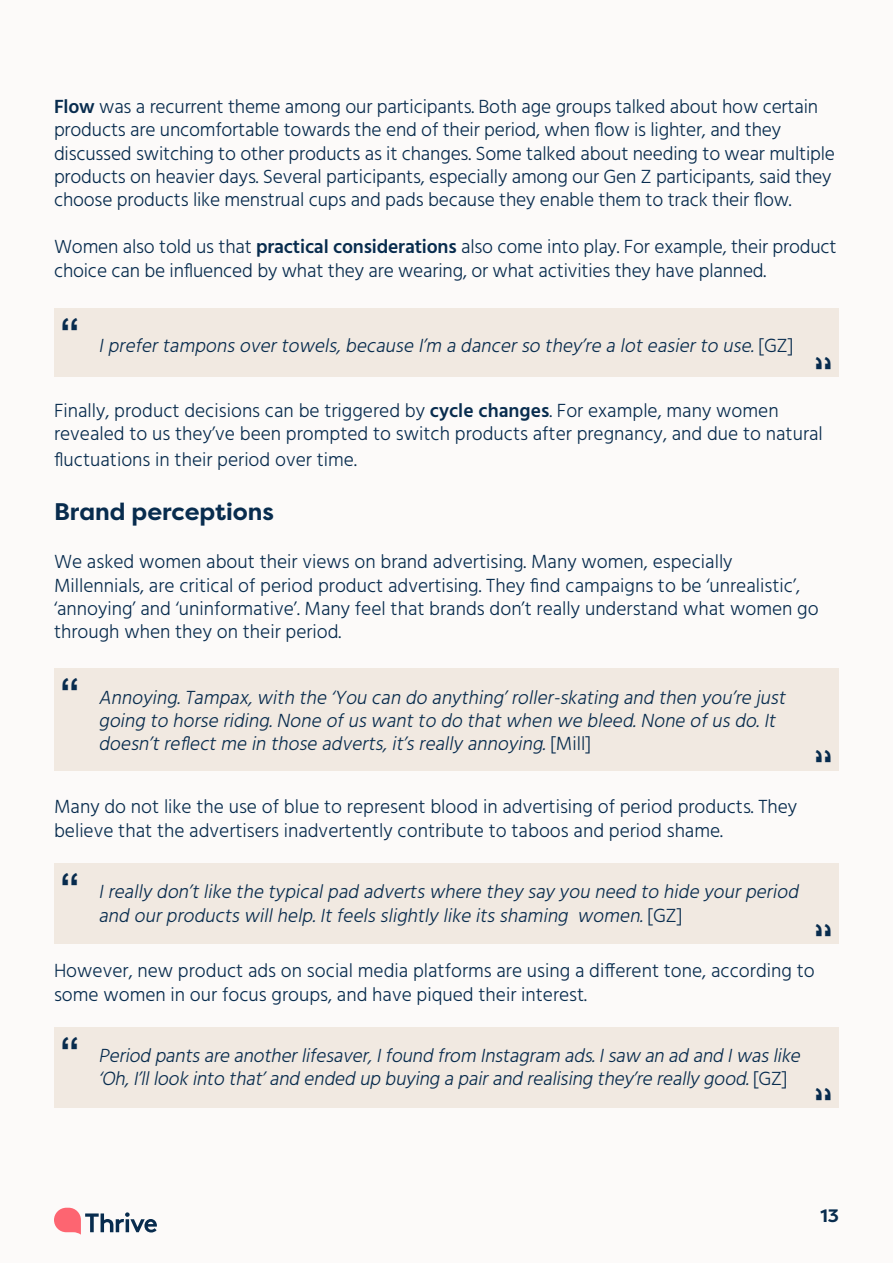
<style>
.page{position:relative;width:893px;height:1263px;background:#fcfaf9}
.page>*{position:absolute;margin:0;border:0;box-sizing:border-box;transform-origin:0 0}
.t1{font:700 39px "Arial";color:#082c4e}
.t2{font:700 24px "Filson Pro";color:#082c4e}
.t3{font:300 19.5px/23.4px "Hind";color:#082c4e}
.t4{font:italic 300 19.5px/23.4px "Hind";color:#082c4e}
.t5{font:700 18px "Filson Pro";color:#082c4e}
.s1{font-weight:600}
.s2{font-style:normal}
</style>
<div class="page">
<svg style="left:54px;top:1208px;width:103px;height:26px"></svg>
<div style="left:54px;top:308px;width:785px;height:68px;background:#f1e9e1"></div>
<div style="left:54px;top:669px;width:785px;height:102px;background:#f1e9e1"></div>
<div style="left:54px;top:863px;width:785px;height:81px;background:#f1e9e1"></div>
<div style="left:54px;top:1027px;width:785px;height:81px;background:#f1e9e1"></div>
<p class="t3" style="left:54px;top:96px;width:783px"><span class="s1">Flow</span> was a recurrent theme among our participants. Both age groups talked about how certain products are uncomfortable towards the end of their period, when flow is lighter, and they discussed switching to other products as it changes. Some talked about needing to wear multiple products on heavier days. Several participants, especially among our Gen Z participants, said they choose products like menstrual cups and pads because they enable them to track their flow.</p>
<p class="t3" style="left:54px;top:236px;width:784px">Women also told us that <span class="s1">practical considerations</span> also come into play. For example, their product choice can be influenced by what they are wearing, or what activities they have planned.</p>
<p class="t4" style="left:60px;top:334px;width:735px"><sup>“</sup> Iprefertamponsovertowels,because I’m a dancerso they’re a loteasierto use.<span class="s2">[ G Z ]</span></p>
<p class="t3" style="left:54px;top:400px;width:770px">Finally, product decisions can be triggered by <span class="s1">cycle changes</span>. For example, many women revealed to us they’ve been prompted to switch products after pregnancy, and due to natural</p>
<p class="t3" style="left:54px;top:448px;width:304px">fluctuations in their period over time.</p>
<p class="t2" style="left:54px;top:496px;width:222px">Brand perceptions</p>
<p class="t3" style="left:54px;top:551px;width:766px">We asked women about their views on brand advertising. Many women, especially Millennials, are critical of period product advertising. They find campaigns to be ‘unrealistic’, ‘annoying’ and ‘uninformative’. Many feel that brands don’t really understand what women go through when they on their period.</p>
<h1 class="t1" style="left:60px;top:665px;width:21px">“</h1>
<p class="t4" style="left:98px;top:686px;width:693px">Annoying.Tampax,with the ‘You can do anything’roller-skating and then you’re just going to horse riding.None ofuswantto do thatwhen we bleed.None ofusdo.It doesn’treflectme in those adverts,it’sreally annoying.<span class="s2">[ M i l l ]</span></p>
<p class="t3" style="left:54px;top:796px;width:745px">Many do not like the use of blue to represent blood in advertising of period products. They believe that the advertisers inadvertently contribute to taboos and period shame.</p>
<h1 class="t1" style="left:60px;top:860px;width:21px">“</h1>
<p class="t4" style="left:98px;top:881px;width:706px">Ireally don’tlike the typicalpad advertswhere they say you need to hide yourperiod and ourproductswillhelp.Itfeelsslightly like itsshaming women.<span class="s2">[ G Z ]</span></p>
<p class="t3" style="left:54px;top:960px;width:762px">However, new product ads on social media platforms are using a different tone, according to some women in our focus groups, and have piqued their interest.</p>
<h1 class="t1" style="left:60px;top:1023px;width:21px">“</h1>
<p class="t4" style="left:98px;top:1045px;width:708px">Period pantsare anotherlifesaver,Ifound from Instagram ads.Isaw an ad and Iwaslike ‘Oh,I’lllookinto that’and ended up buying apairand realising they’re reallygood.<span class="s2">[ G Z ]</span></p>
<p class="t5" style="left:820px;top:1205px;width:20px">13</p>
</div>
